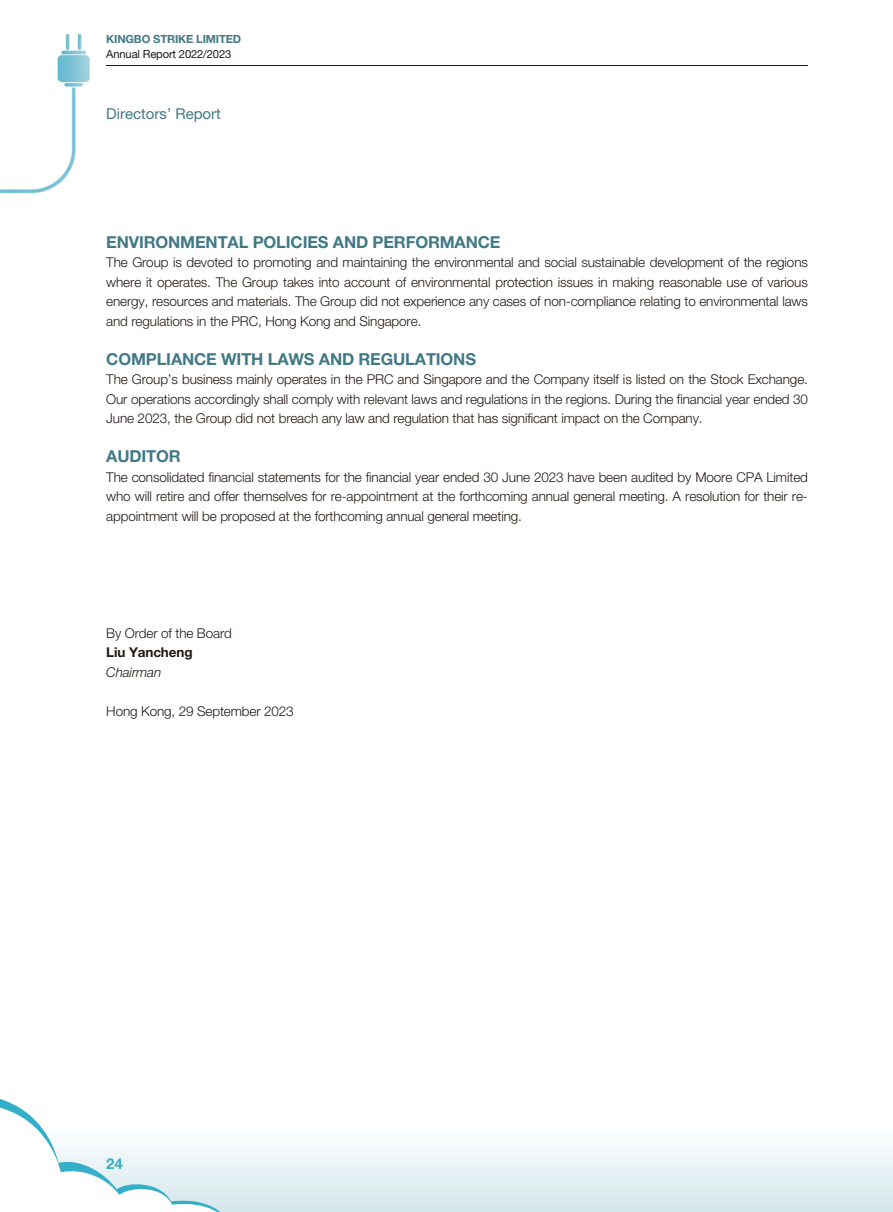
<style>
.page{position:relative;width:893px;height:1212px;background:#fff}
.page>*{position:absolute;margin:0;border:0;box-sizing:border-box;transform-origin:0 0}
.t1{font:700 16.5px "Helvetica Neue LT Std";letter-spacing:-.01em;color:#427986}
.t2{font:15px "Helvetica Neue LT Std";color:#427986}
.t3{font:700 15px "Helvetica Neue LT Std";color:#34afc8}
.t4{font:300 13.5px/19.5px "Helvetica Neue LT Std";letter-spacing:-.01em;color:#231916;text-align:justify}
.t5{font:700 13.5px "Helvetica Neue LT Std";letter-spacing:-.01em;color:#231916}
.t6{font:italic 300 13.5px "Helvetica Neue LT Std";letter-spacing:-.01em;color:#231916}
.t7{font:11.25px "Helvetica Neue LT Std";letter-spacing:-.015em;color:#231916}
.t8{font:700 11.25px "Helvetica Neue LT Std";letter-spacing:-.015em;color:#427986}
</style>
<div class="page">
<div style="left:0;top:1050px;width:893px;height:162px;background:linear-gradient(to bottom,#fff,#ddecf1)"></div>
<svg style="left:0;top:1095px;width:235px;height:117px"></svg>
<hr style="left:106px;top:65px;width:702px;height:1px;background:#231916">
<img style="left:0;top:33px;width:90px;height:161px">
<p class="t8" style="left:106px;top:35px;width:136px">KINGBO STRIKE LIMITED</p>
<p class="t7" style="left:106px;top:50px;width:127px">Annual Report 2022/2023</p>
<p class="t2" style="left:106px;top:108px;width:116px">Directors’ Report</p>
<p class="t1" style="left:106px;top:236px;width:396px">ENVIRONMENTAL POLICIES AND PERFORMANCE</p>
<p class="t4" style="left:106px;top:254px;width:703px">The Group is devoted to promoting and maintaining the environmental and social sustainable development of the regions where it operates. The Group takes into account of environmental protection issues in making reasonable use of various energy, resources and materials. The Group did not experience any cases of non-compliance relating to environmental laws and regulations in the PRC, Hong Kong and Singapore.</p>
<p class="t1" style="left:106px;top:353px;width:371px">COMPLIANCE WITH LAWS AND REGULATIONS</p>
<p class="t4" style="left:106px;top:371px;width:703px">The Group’s business mainly operates in the PRC and Singapore and the Company itself is listed on the Stock Exchange.<br>Our operations accordingly shall comply with relevant laws and regulations in the regions. During the financial year ended 30<br>June 2023, the Group did not breach any law and regulation that has significant impact on the Company.</p>
<p class="t1" style="left:106px;top:450px;width:76px">AUDITOR</p>
<p class="t4" style="left:106px;top:469px;width:703px">The consolidated financial statements for the financial year ended 30 June 2023 have been audited by Moore CPA Limited who will retire and offer themselves for re-appointment at the forthcoming annual general meeting. A resolution for their re&shy;appointment will be proposed at the forthcoming annual general meeting.</p>
<p class="t4" style="left:106px;top:625px;width:127px">By Order of the Board</p>
<p class="t5" style="left:106px;top:647px;width:88px">Liu Yancheng</p>
<p class="t6" style="left:106px;top:667px;width:57px">Chairman</p>
<p class="t4" style="left:106px;top:703px;width:189px">Hong Kong, 29 September 2023</p>
<p class="t3" style="left:106px;top:1158px;width:18px">24</p>
</div>
